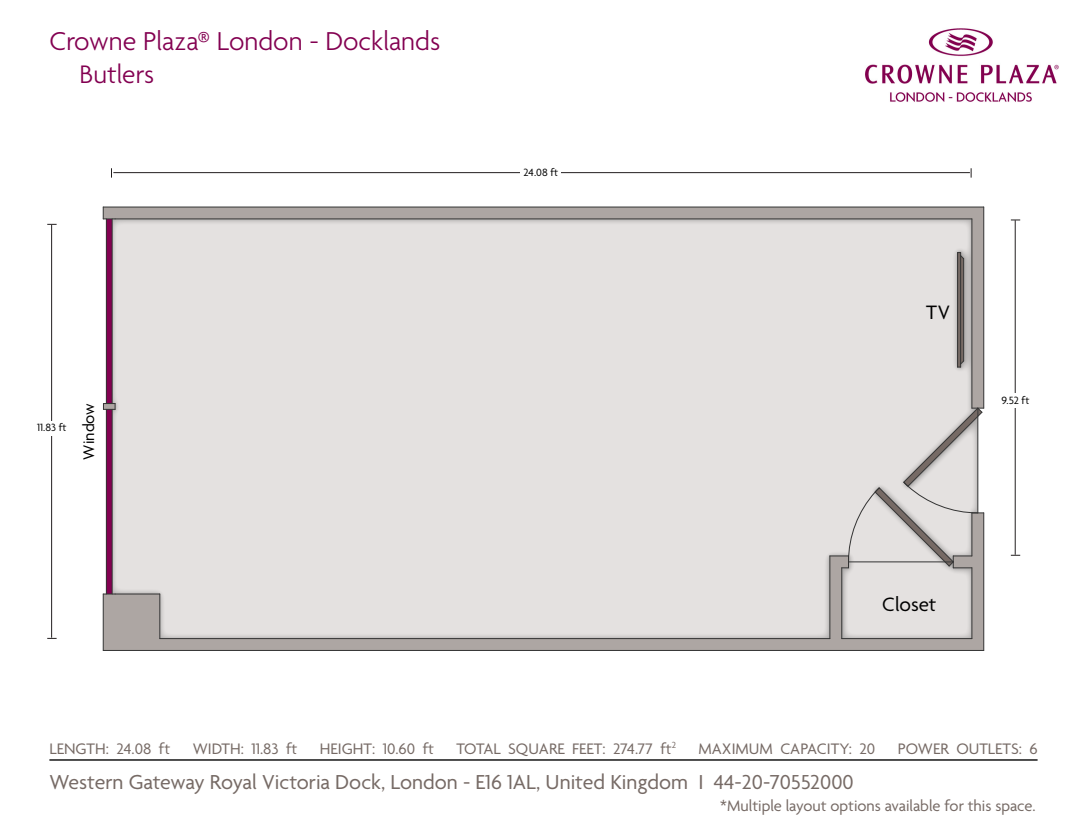
<style>
.page{position:relative;width:1087px;height:840px;background:#fff}
.page>*{position:absolute;margin:0;border:0;box-sizing:border-box;transform-origin:0 0}
.t1{font:300 28px "Agenda";color:#830051}
.t2{font:300 27.47px "Agenda";color:#830051}
.t3{font:21.88px "Agenda";color:#766a65}
.t4{font:21px "Agenda";color:#000}
.t5{font:16.62px "Agenda";color:#000}
.t6{font:16.45px "Agenda";color:#766a65}
.t7{font:11.38px "Agenda";color:#000}
</style>
<div class="page">
<img style="left:865px;top:28px;width:194px;height:74px">
<div style="left:113px;top:408px;width:717px;height:105px;background:#e4e1e0"></div>
<div style="left:106px;top:409px;width:6px;height:185px;background:#830051"></div>
<svg style="left:103px;top:513px;width:880px;height:137px;background:#dbd7d6"></svg>
<svg style="left:105px;top:208px;width:878px;height:200px;background:#dedada"></svg>
<hr style="left:115px;top:219px;width:857px;height:1px;background:#333">
<hr style="left:103px;top:207px;width:881px;height:1px;background:#333">
<hr style="left:103px;top:594px;width:1px;height:56px;background:#333">
<hr style="left:115px;top:594px;width:45px;height:1px;background:#333">
<hr style="left:159px;top:594px;width:1px;height:45px;background:#333">
<hr style="left:160px;top:638px;width:670px;height:1px;background:#333">
<hr style="left:842px;top:638px;width:130px;height:1px;background:#333">
<hr style="left:103px;top:650px;width:881px;height:1px;background:#333">
<hr style="left:829px;top:556px;width:1px;height:83px;background:#333">
<hr style="left:841px;top:568px;width:1px;height:71px;background:#333">
<hr style="left:971px;top:568px;width:1px;height:71px;background:#333">
<hr style="left:971px;top:219px;width:1px;height:189px;background:#333">
<hr style="left:983px;top:513px;width:1px;height:137px;background:#333">
<hr style="left:983px;top:207px;width:1px;height:201px;background:#333">
<svg style="left:103px;top:594px;width:12px;height:1px"></svg>
<svg style="left:103px;top:207px;width:12px;height:13px"></svg>
<hr style="left:112px;top:219px;width:1px;height:185px;background:#333">
<hr style="left:112px;top:409px;width:1px;height:185px;background:#333">
<hr style="left:106px;top:219px;width:1px;height:185px;background:#333">
<hr style="left:106px;top:409px;width:1px;height:185px;background:#333">
<svg style="left:830px;top:407px;width:154px;height:161px;background:#d4d1d0"></svg>
<svg style="left:103px;top:403px;width:13px;height:7px"></svg>
<svg style="left:957px;top:252px;width:7px;height:116px"></svg>
<hr style="left:963px;top:259px;width:1px;height:102px;background:#333">
<hr style="left:1015px;top:220px;width:1px;height:335px;background:#231f20">
<hr style="left:51px;top:225px;width:1px;height:413px;background:#231f20">
<hr style="left:113px;top:172px;width:857px;height:1px;background:#231f20">
<div style="left:32px;top:422px;width:40px;height:14px;background:#fff"></div>
<div style="left:521px;top:166px;width:40px;height:14px;background:#fff"></div>
<div style="left:995px;top:394px;width:40px;height:14px;background:#fff"></div>
<hr style="left:49px;top:759px;width:988px;height:2px;background:#000">
<h1 class="t1" style="left:49px;top:26px;width:392px">Crowne Plaza® London - Docklands</h1>
<p class="t2" style="left:80px;top:59px;width:76px">Butlers</p>
<p class="t7" style="left:37px;top:422px;width:31px">11.83 ft</p>
<p class="t5" style="left:80px;top:460px;width:58px;rotate:-90deg">Window</p>
<p class="t7" style="left:523px;top:166px;width:36px">24.08 ft</p>
<p class="t4" style="left:926px;top:301px;width:25px">TV</p>
<p class="t7" style="left:1001px;top:394px;width:29px">9.52 ft</p>
<p class="t4" style="left:882px;top:593px;width:55px">Closet</p>
<p class="t6" style="left:49px;top:740px;width:122px">LENGTH: 24.08 ft</p>
<p class="t6" style="left:193px;top:740px;width:106px">WIDTH: 11.83 ft</p>
<p class="t6" style="left:320px;top:740px;width:116px">HEIGHT: 10.60 ft</p>
<p class="t6" style="left:456px;top:740px;width:221px">TOTAL SQUARE FEET: 274.77 ft<sup>2</sup></p>
<p class="t6" style="left:698px;top:740px;width:178px">MAXIMUM CAPACITY: 20</p>
<p class="t6" style="left:897px;top:740px;width:141px">POWER OUTLETS: 6</p>
<h3 class="t3" style="left:49px;top:770px;width:806px">Western Gateway Royal Victoria Dock, London - E16 1AL, United Kingdom I 44-20-70552000</h3>
<p class="t6" style="left:720px;top:797px;width:317px">*Multiple layout options available for this space.</p>
</div>
